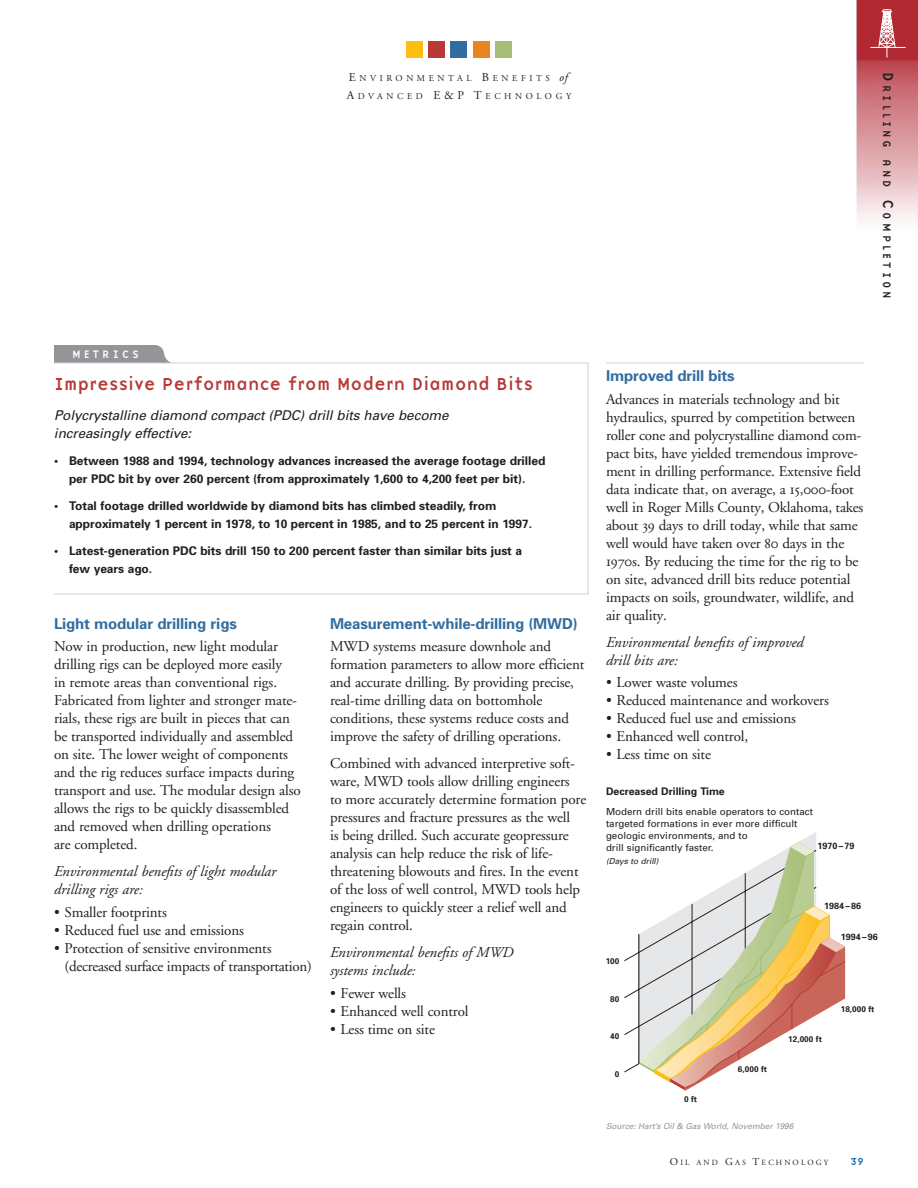
<style>
.page{position:relative;width:918px;height:1188px;background:#fff}
.page>*{position:absolute;margin:0;border:0;box-sizing:border-box;transform-origin:0 0}
.t1{font:18px "Base Nine";letter-spacing:-.015em;color:#b83938}
.t2{font:15px/18px "Adobe Garamond Reg Os F";letter-spacing:-.01em;color:#231f20}
.t3{font:15px/18px "Adobe Garamond Italic Os F";color:#231f20}
.t4{font:700 15px "Univers";letter-spacing:-.01em;color:#326da0}
.t5{font:italic 13.5px/18px "Univers";color:#231f20}
.t6{font:700 12px/18px "Univers";letter-spacing:-.005em;color:#231f20}
.t7{font:11.25px "Base Nine";letter-spacing:.265em;color:#231f20}
.t8{font:11.25px "Base Nine";letter-spacing:.265em;color:#fff}
.t9{font:700 10.5px "Univers";color:#231f20}
.t10{font:10.5px "Base Nine";color:#1468b3}
.t11{font:9.75px/12px "Univers";color:#231f20}
.t12{font:9px/18px "Adobe Garamond";letter-spacing:.4em;color:#231f20}
.t13{font:700 9px "Univers";color:#231f20}
.t14{font:italic 8.25px "Univers";color:#939598}
.t15{font:700 8.25px "Univers";color:#231f20}
.t16{font:italic 8.25px "Univers";color:#231f20}
.t17{font:7.8px "Adobe Garamond";letter-spacing:.265em;color:#231f20}
.s1{font-size:12px}
.s2{font-style:italic;font-size:12px}
.s3{font-size:15px}
.s4{font-size:10.5px}
</style>
<div class="page">
<div style="left:406px;top:41px;width:17px;height:16px;background:#fdbe12"></div>
<div style="left:429px;top:41px;width:16px;height:16px;background:#b83938"></div>
<div style="left:451px;top:41px;width:16px;height:16px;background:#326da0"></div>
<div style="left:473px;top:41px;width:16px;height:16px;background:#ea841d"></div>
<div style="left:495px;top:41px;width:17px;height:16px;background:#a5be75"></div>
<hr style="left:588px;top:363px;width:1px;height:231px;background:#d1d2d4">
<hr style="left:54px;top:594px;width:534px;height:1px;background:#d1d2d4">
<img style="left:856px;top:0;width:62px;height:221px">
<hr style="left:886px;top:12px;width:1px;height:46px;background:#fff">
<hr style="left:870px;top:47px;width:36px;height:1px;background:#fff">
<svg style="left:878px;top:9px;width:18px;height:38px"></svg>
<hr style="left:606px;top:363px;width:258px;height:1px;background:#d1d2d4">
<svg style="left:54px;top:345px;width:118px;height:18px;background:#9b9da0"></svg>
<hr style="left:54px;top:363px;width:534px;height:1px;background:#d1d2d4">
<svg style="left:624px;top:934px;width:15px;height:138px"></svg>
<hr style="left:845px;top:938px;width:1px;height:153px;background:#b83938">
<svg style="left:639px;top:832px;width:206px;height:259px"></svg>
<hr style="left:639px;top:934px;width:1px;height:130px;background:#000">
<p class="t12" style="left:347px;top:70px;width:226px"><span class="s1">E</span>NVIRONMENTAL <span class="s1">B</span>ENEFITS <span class="s2">of<br></span><span class="s1">A</span>DVANCED <span class="s1">E&amp;P T</span>ECHNOLOGY</p>
<p class="t7" style="left:892px;top:72px;width:228px;rotate:90deg"><span class="s3">D</span>RILLING AND <span class="s3">C</span>OMPLETION</p>
<p class="t8" style="left:72px;top:349px;width:68px">METRICS</p>
<p class="t1" style="left:54px;top:377px;width:481px">Impressive Performance from Modern Diamond Bits</p>
<p class="t5" style="left:54px;top:408px;width:399px">Polycrystalline diamond compact (PDC) drill bits have become increasingly effective:</p>
<p class="t6" style="left:54px;top:453px;width:493px;text-align:center">• Between 1988 and 1994, technology advances increased the average footage drilled per PDC bit by over 260 percent (from approximately 1,600 to 4,200 feet per bit).</p>
<p class="t6" style="left:69px;top:498px;width:465px;text-indent:-15px">• Total footage drilled worldwide by diamond bits has climbed steadily, from approximately 1 percent in 1978, to 10 percent in 1985, and to 25 percent in 1997.</p>
<p class="t6" style="left:69px;top:543px;width:455px;text-indent:-15px">• Latest-generation PDC bits drill 150 to 200 percent faster than similar bits just a few years ago.</p>
<p class="t4" style="left:54px;top:618px;width:184px">Light modular drilling rigs</p>
<p class="t2" style="left:54px;top:639px;width:248px">Now in production, new light modular drilling rigs can be deployed more easily<br>in remote areas than conventional rigs.<br>Fabricated from lighter and stronger mate&shy;rials, these rigs are built in pieces that can be transported individually and assembled on site. The lower weight of components and the rig reduces surface impacts during transport and use. The modular design also allows the rigs to be quickly disassembled and removed when drilling operations<br>are completed.</p>
<p class="t3" style="left:54px;top:864px;width:224px">Environmental benefits of light modular drilling rigs are:</p>
<p class="t2" style="left:54px;top:904px;width:114px">• Smaller footprints</p>
<p class="t2" style="left:54px;top:922px;width:192px">• Reduced fuel use and emissions</p>
<p class="t2" style="left:64px;top:940px;width:249px;text-indent:-10px">• Protection of sensitive environments (decreased surface impacts of transportation)</p>
<p class="t4" style="left:330px;top:618px;width:249px">Measurement-while-drilling (MWD)</p>
<p class="t2" style="left:330px;top:639px;width:256px">MWD systems measure downhole and formation parameters to allow more efficient and accurate drilling. By providing precise, real-time drilling data on bottomhole conditions, these systems reduce costs and improve the safety of drilling operations.</p>
<p class="t2" style="left:330px;top:756px;width:258px">Combined with advanced interpretive soft&shy;ware, MWD tools allow drilling engineers<br>to more accurately determine formation pore pressures and fracture pressures as the well<br>is being drilled. Such accurate geopressure analysis can help reduce the risk of life&shy;threatening blowouts and fires. In the event of the loss of well control, MWD tools help engineers to quickly steer a relief well and regain control.</p>
<p class="t3" style="left:330px;top:945px;width:185px">Environmental benefits of MWD systems include:</p>
<p class="t2" style="left:330px;top:985px;width:78px">• Fewer wells</p>
<p class="t2" style="left:330px;top:1003px;width:140px">• Enhanced well control</p>
<p class="t2" style="left:330px;top:1021px;width:107px">• Less time on site</p>
<p class="t4" style="left:606px;top:370px;width:130px">Improved drill bits</p>
<p class="t2" style="left:606px;top:391px;width:259px">Advances in materials technology and bit hydraulics, spurred by competition between roller cone and polycrystalline diamond com&shy;pact bits, have yielded tremendous improve&shy;ment in drilling performance. Extensive field data indicate that, on average, a 15,000-foot well in Roger Mills County, Oklahoma, takes about 39 days to drill today, while that same well would have taken over 80 days in the 1970s. By reducing the time for the rig to be on site, advanced drill bits reduce potential impacts on soils, groundwater, wildlife, and air quality.</p>
<p class="t3" style="left:606px;top:634px;width:199px">Environmental benefits of improved drill bits are:</p>
<p class="t2" style="left:606px;top:675px;width:133px">• Lower waste volumes</p>
<p class="t2" style="left:606px;top:693px;width:224px">• Reduced maintenance and workovers</p>
<p class="t2" style="left:606px;top:711px;width:192px">• Reduced fuel use and emissions</p>
<p class="t2" style="left:606px;top:729px;width:144px">• Enhanced well control,</p>
<p class="t2" style="left:606px;top:747px;width:107px">• Less time on site</p>
<p class="t9" style="left:606px;top:787px;width:120px">Decreased Drilling Time</p>
<p class="t11" style="left:606px;top:806px;width:208px">Modern drill bits enable operators to contact targeted formations in ever more difficult geologic environments, and to<br>drill significantly faster.</p>
<p class="t16" style="left:606px;top:858px;width:56px">(Days to drill)</p>
<p class="t13" style="left:818px;top:842px;width:39px">1970 –79</p>
<p class="t15" style="left:606px;top:958px;width:15px">100</p>
<p class="t15" style="left:610px;top:996px;width:11px">80</p>
<p class="t15" style="left:610px;top:1033px;width:11px">40</p>
<p class="t15" style="left:615px;top:1071px;width:6px">0</p>
<p class="t15" style="left:684px;top:1096px;width:15px">0 ft</p>
<p class="t13" style="left:824px;top:902px;width:39px">1984 –86</p>
<p class="t13" style="left:841px;top:934px;width:39px">1994 –96</p>
<p class="t15" style="left:738px;top:1066px;width:31px">6,000 ft</p>
<p class="t15" style="left:788px;top:1036px;width:35px">12,000 ft</p>
<p class="t15" style="left:841px;top:1006px;width:35px">18,000 ft</p>
<p class="t14" style="left:606px;top:1123px;width:191px">Source: Hart’s Oil &amp; Gas World, November 1996</p>
<p class="t17" style="left:670px;top:1159px;width:160px"><span class="s4">O</span>IL AND <span class="s4">G</span>AS <span class="s4">T</span>ECHNOLOGY</p>
<p class="t10" style="left:850px;top:1157px;width:15px">39</p>
</div>
